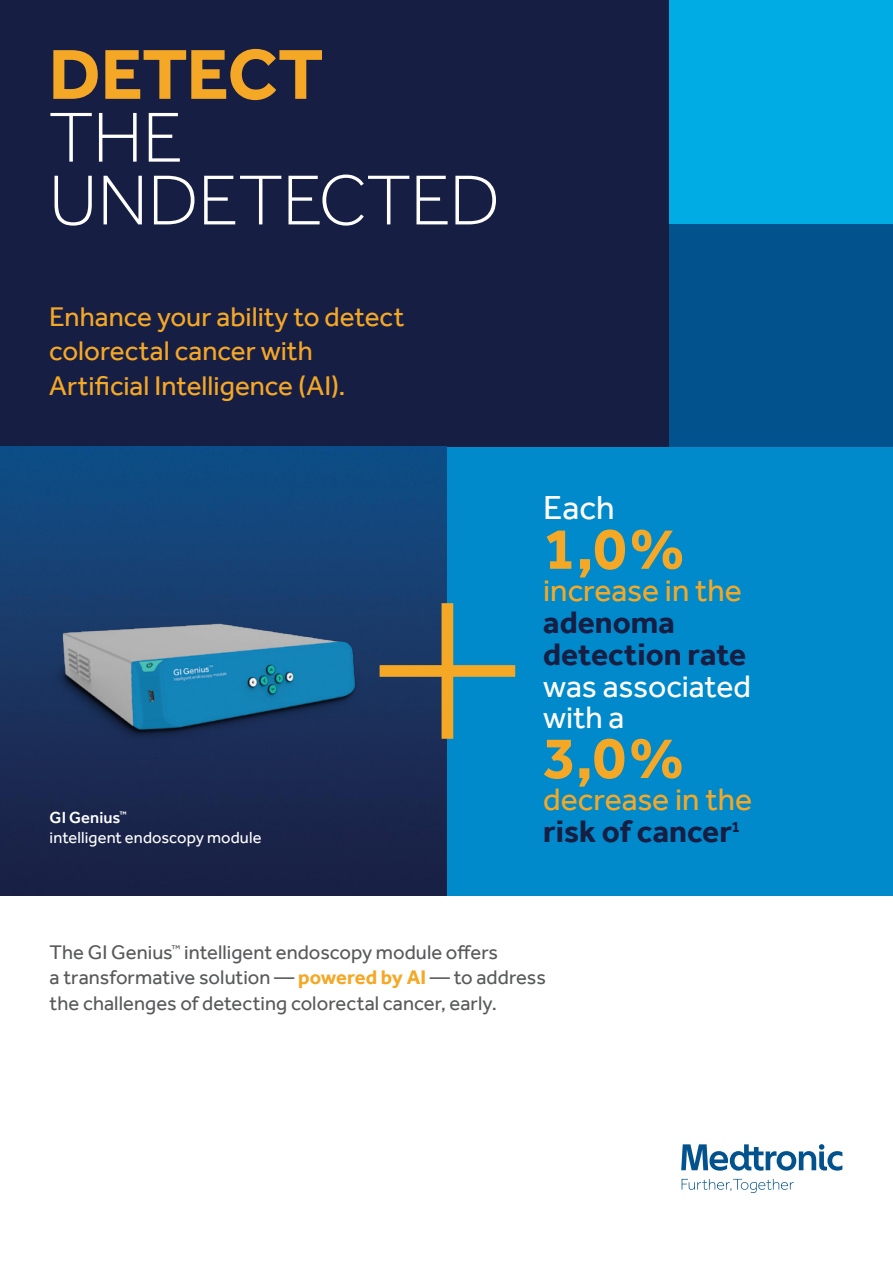
<style>
.page{position:relative;width:893px;height:1263px;background:#fff}
.page>*{position:absolute;margin:0;border:0;box-sizing:border-box;transform-origin:0 0}
.t1{font:300 73.05px/62.8px "Effra";letter-spacing:-.015em;color:#fff}
.t2{font:700 73.05px "Effra";letter-spacing:-.015em;color:#f5a826}
.t3{font:700 60.6px "Effra";color:#f5a826}
.t4{font:34.2px "Effra";color:#fff}
.t5{font:31.95px/32px "Effra";color:#f5a826}
.t6{font:700 31.95px/32px "Effra";color:#171e43}
.t7{font:31.95px/32px "Effra";letter-spacing:-.005em;color:#fff}
.t8{font:27.75px/34.5px "Effra";color:#f5a826}
.t9{font:20.25px/25.5px "Effra";color:#58595b}
.t10{font:16.5px/19.8px "Effra";letter-spacing:.005em;color:#fff}
.s1{font-weight:500}
.s2{font-weight:700;color:#171e43}
.s3{font-weight:700;color:#f5a826}
</style>
<div class="page">
<svg style="left:681px;top:1144px;width:161px;height:49px"></svg>
<div style="left:0;top:0;width:670px;height:446px;background:#171e43"></div>
<div style="left:670px;top:223px;width:223px;height:223px;background:#02528e"></div>
<div style="left:446px;top:447px;width:447px;height:448px;background:#008acb"></div>
<img style="left:0;top:446px;width:446px;height:449px">
<img style="left:43px;top:607px;width:342px;height:147px">
<div style="left:442px;top:603px;width:11px;height:136px;background:#f5a826"></div>
<div style="left:380px;top:665px;width:135px;height:12px;background:#f5a826"></div>
<div style="left:670px;top:0;width:223px;height:223px;background:#00ace4"></div>
<h1 class="t2" style="left:49px;top:30px;width:276px">DETECT</h1>
<h1 class="t1" style="left:49px;top:106px;width:453px">THE<br>UNDETECTED</h1>
<h3 class="t8" style="left:49px;top:299px;width:357px">Enhance your ability to detect colorectal cancer with<br>Artificial Intelligence (AI).</h3>
<p class="t10" style="left:50px;top:807px;width:213px"><span class="s1">GI Genius</span><sup>™<br></sup>intelligent endoscopy module</p>
<h3 class="t4" style="left:543px;top:488px;width:73px">Each</h3>
<h2 class="t3" style="left:543px;top:512px;width:143px">1,0%</h2>
<h3 class="t5" style="left:543px;top:574px;width:200px">increase in the</h3>
<h3 class="t6" style="left:543px;top:605px;width:205px">adenoma detection rate</h3>
<h3 class="t7" style="left:543px;top:669px;width:209px">was associated with a</h3>
<h2 class="t3" style="left:543px;top:721px;width:143px">3,0%</h2>
<h3 class="t5" style="left:543px;top:783px;width:211px">decrease in the <span class="s2">risk of cancer</span><sup>1</sup></h3>
<p class="t9" style="left:50px;top:939px;width:498px">The GI Genius<sup>™</sup> intelligent endoscopy module offers<br>a transformative solution — <span class="s3">powered by AI</span> — to address the challenges of detecting colorectal cancer, early.</p>
</div>
